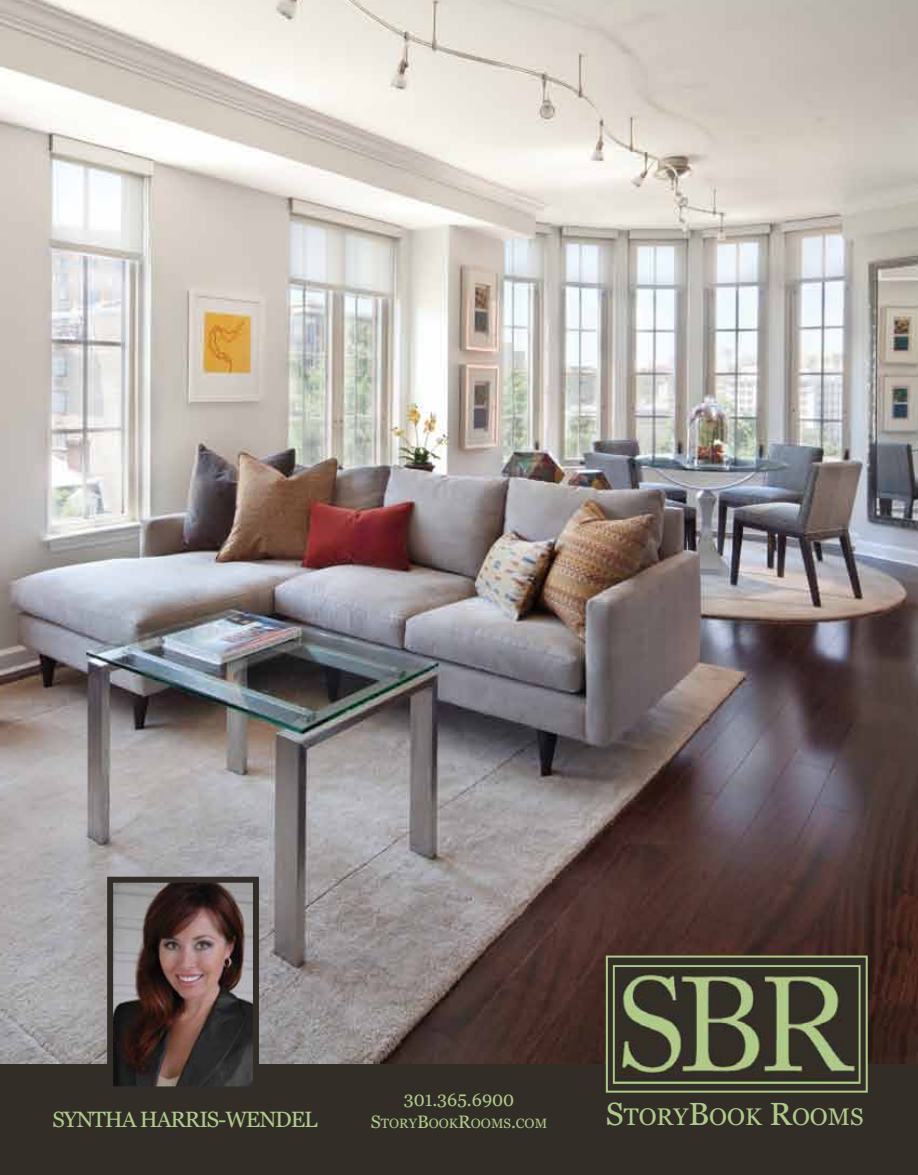
<style>
.page{position:relative;width:918px;height:1175px;background:#fff}
.page>*{position:absolute;margin:0;border:0;box-sizing:border-box;transform-origin:0 0}
.t1{font:24px "Georgia";color:#afcb8a}
.t2{font:22.2px "Georgia";letter-spacing:-.05em;color:#afcb8a}
.t3{font:18px "Georgia";color:#afcb8a}
.t4{font:13.5px "Georgia";color:#afcb8a}
.s1{font-size:18px}
.s2{font-size:32.1px}
</style>
<div class="page">
<div style="left:0;top:0;width:918px;height:1174px;background:#332d28"></div>
<img style="left:0;top:0;width:918px;height:1063px">
<img style="left:114px;top:883px;width:138px;height:202px">
<div style="left:107px;top:876px;width:152px;height:216px;border:6px solid #332d28"></div>
<div style="left:606px;top:955px;width:262px;height:137px;background:#342e28;border:2px solid #afcb8a"></div>
<img style="left:616px;top:971px;width:242px;height:109px">
<div style="left:613px;top:965px;width:248px;height:118px;border:2px solid #afcb8a"></div>
<p class="t3" style="left:404px;top:1089px;width:112px">301.365.6900</p>
<p class="t2" style="left:52px;top:1106px;width:266px">SYNTHA HARRIS-WENDEL</p>
<p class="t4" style="left:371px;top:1115px;width:178px"><span class="s1">S</span>TORY<span class="s1">B</span>OOK<span class="s1">R</span>OOMS<span class="s1">.</span>COM</p>
<p class="t1" style="left:606px;top:1102px;width:257px"><span class="s2">S</span>TORY<span class="s2">B</span>OOK <span class="s2">R</span>OOMS</p>
</div>
